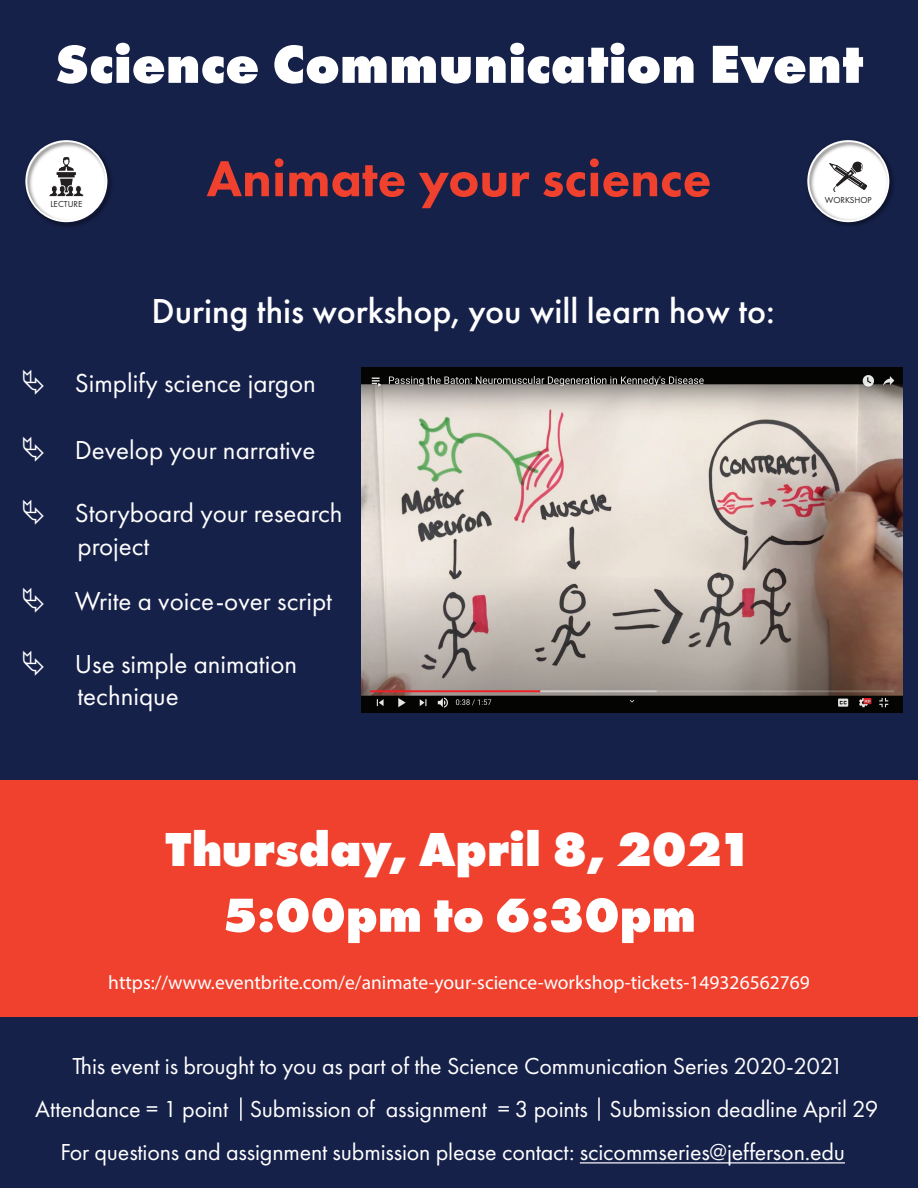
<style>
.page{position:relative;width:918px;height:1188px;background:#16214a}
.page>*{position:absolute;margin:0;border:0;box-sizing:border-box;transform-origin:0 0}
.t1{font:800 55.5px "Futura PT";color:#fff}
.t2{font:800 52.5px "Futura PT";color:#ef412e}
.t3{font:800 49.5px/65.7px "Futura PT";color:#fff;text-align:center}
.t4{font:500 36px "Futura PT";color:#fff}
.t5{font:27px/32.4px "Futura PT";color:#fff}
.t6{font:24px/43.3px "Futura PT";letter-spacing:-.005em;color:#fff;text-align:center}
.t7{font:19.5px "Myriad Pro";color:#fff}
.t8{font:9px "Futura PT";color:#231f20}
</style>
<div class="page">
<div style="left:0;top:781px;width:918px;height:236px;background:#ef412e"></div>
<hr style="left:580px;top:1162px;width:265px;height:1px;background:#fff">
<img style="left:25px;top:140px;width:87px;height:87px">
<div style="left:25px;top:140px;width:82px;height:82px;border:2px solid #fff;border-radius:50%"></div>
<svg style="left:48px;top:179px;width:36px;height:18px"></svg>
<hr style="left:57px;top:172px;width:19px;height:3px;background:#231f20">
<svg style="left:59px;top:157px;width:15px;height:14px"></svg>
<hr style="left:58px;top:174px;width:17px;height:3px;background:#231f20">
<img style="left:807px;top:140px;width:86px;height:86px">
<div style="left:807px;top:140px;width:82px;height:82px;border:2px solid #fff;border-radius:50%"></div>
<svg style="left:830px;top:161px;width:37px;height:31px"></svg>
<hr style="left:240px;top:1097px;width:2px;height:24px;background:#fff">
<hr style="left:598px;top:1097px;width:2px;height:24px;background:#fff">
<img style="left:362px;top:367px;width:541px;height:345px">
<h1 class="t1" style="left:55px;top:29px;width:810px">Science Communication Event</h1>
<p class="t8" style="left:50px;top:199px;width:33px">LECTURE</p>
<h2 class="t2" style="left:207px;top:146px;width:506px">Animate your science</h2>
<h3 class="t4" style="left:151px;top:290px;width:625px">During this workshop, you will learn how to:</h3>
<p class="t5" style="left:75px;top:367px;width:243px">Simplify science jargon</p>
<p class="t5" style="left:75px;top:434px;width:242px">Develop your narrative</p>
<p class="t5" style="left:75px;top:497px;width:269px">Storyboard your research project</p>
<p class="t5" style="left:75px;top:585px;width:259px">Write a voice-over script</p>
<p class="t5" style="left:75px;top:648px;width:224px">Use simple animation technique</p>
<p class="t8" style="left:825px;top:195px;width:48px">WORKSHOP</p>
<h3 class="t3" style="left:165px;top:816px;width:589px">Thursday, April 8, 2021<br>5:00pm to 6:30pm</h3>
<p class="t7" style="left:108px;top:970px;width:703px">https://www.eventbrite.com/e/animate-your-science-workshop-tickets-149326562769</p>
<p class="t6" style="left:35px;top:1044px;width:845px">This event is brought to you as part of the Science Communication Series 2020-2021<br>Attendance = 1 point Submission of assignment = 3 points Submission deadline April 29<br>For questions and assignment submission please contact: scicommseries@jefferson.edu</p>
</div>
